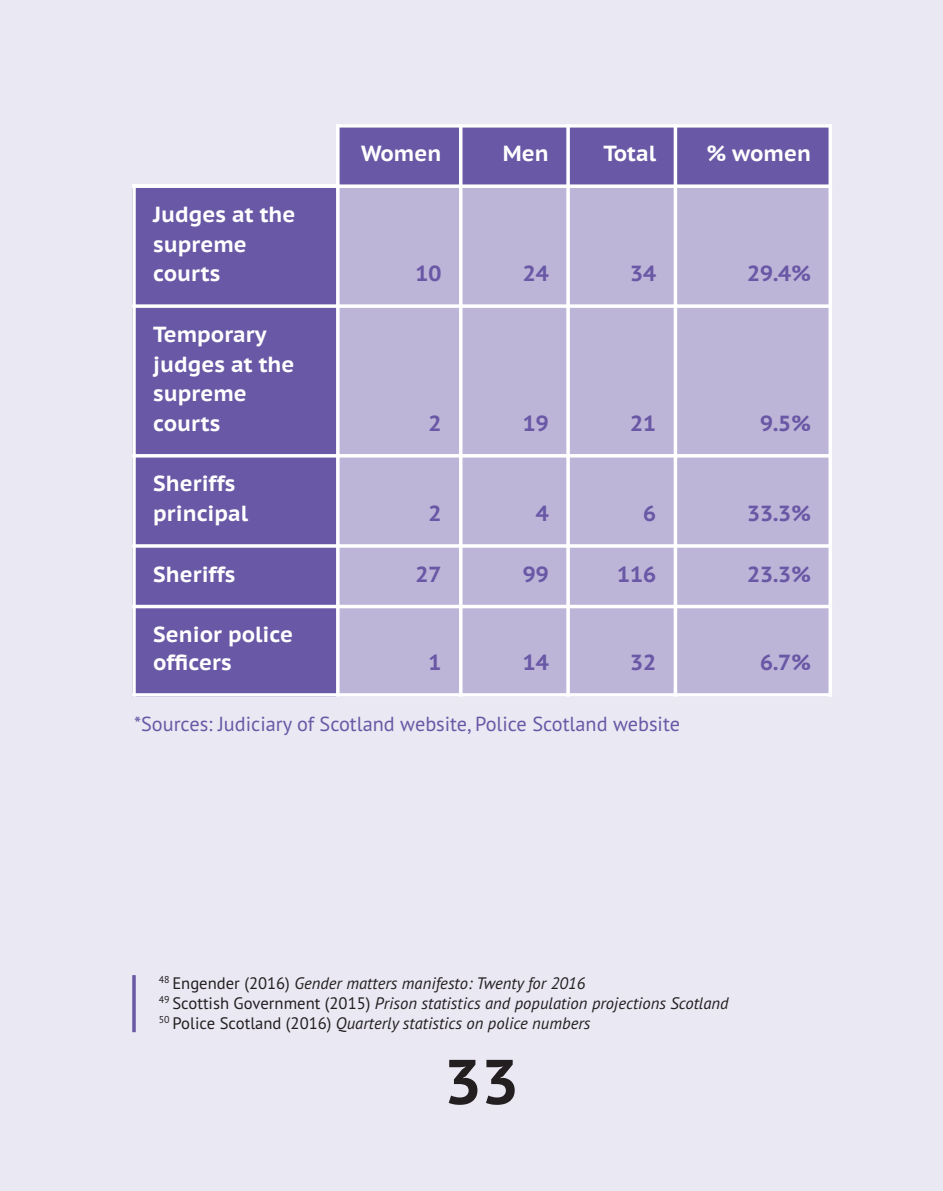
<style>
.page{position:relative;width:943px;height:1191px;background:#eae8f3}
.page>*{position:absolute;margin:0;border:0;box-sizing:border-box;transform-origin:0 0}
.t1{font:700 63px "PT Sans Caption";color:#231f20}
.t2{font:700 22.05px "PT Sans Caption";color:#6858a5}
.t3{font:700 21.88px/29.8px "PT Sans Caption";color:#fff}
.t4{font:700 21.88px "PT Sans Caption";color:#6858a5}
.t5{font:20.3px "PT Sans";color:#6858a5}
.t6{font:italic 16.62px/19.9px "PT Sans";color:#231f20}
.s1{font-style:normal}
</style>
<div class="page">
<div style="left:338px;top:124px;width:123px;height:62px;background:#6858a5"></div>
<div style="left:461px;top:124px;width:107px;height:62px;background:#6858a5"></div>
<div style="left:568px;top:124px;width:107px;height:62px;background:#6858a5"></div>
<div style="left:675px;top:124px;width:157px;height:62px;background:#6858a5"></div>
<div style="left:132px;top:186px;width:206px;height:120px;background:#6858a5"></div>
<div style="left:338px;top:186px;width:123px;height:120px;background:#bdb5d8"></div>
<div style="left:461px;top:186px;width:107px;height:120px;background:#bdb5d8"></div>
<div style="left:568px;top:186px;width:107px;height:120px;background:#bdb5d8"></div>
<div style="left:675px;top:186px;width:157px;height:120px;background:#bdb5d8"></div>
<div style="left:132px;top:306px;width:206px;height:150px;background:#6858a5"></div>
<div style="left:338px;top:306px;width:123px;height:150px;background:#bdb5d8"></div>
<div style="left:461px;top:306px;width:107px;height:150px;background:#bdb5d8"></div>
<div style="left:568px;top:306px;width:107px;height:150px;background:#bdb5d8"></div>
<div style="left:675px;top:306px;width:157px;height:150px;background:#bdb5d8"></div>
<div style="left:132px;top:456px;width:206px;height:90px;background:#6858a5"></div>
<div style="left:338px;top:456px;width:123px;height:90px;background:#bdb5d8"></div>
<div style="left:461px;top:456px;width:107px;height:90px;background:#bdb5d8"></div>
<div style="left:568px;top:456px;width:107px;height:90px;background:#bdb5d8"></div>
<div style="left:675px;top:456px;width:157px;height:90px;background:#bdb5d8"></div>
<div style="left:132px;top:546px;width:206px;height:60px;background:#6858a5"></div>
<div style="left:338px;top:546px;width:123px;height:60px;background:#bdb5d8"></div>
<div style="left:461px;top:546px;width:107px;height:60px;background:#bdb5d8"></div>
<div style="left:568px;top:546px;width:107px;height:60px;background:#bdb5d8"></div>
<div style="left:675px;top:546px;width:157px;height:60px;background:#bdb5d8"></div>
<div style="left:132px;top:606px;width:206px;height:90px;background:#6858a5"></div>
<div style="left:338px;top:606px;width:123px;height:90px;background:#bdb5d8"></div>
<div style="left:461px;top:606px;width:107px;height:90px;background:#bdb5d8"></div>
<div style="left:568px;top:606px;width:107px;height:90px;background:#bdb5d8"></div>
<div style="left:675px;top:606px;width:157px;height:90px;background:#bdb5d8"></div>
<svg style="left:132px;top:188px;width:4px;height:505px"></svg>
<hr style="left:336px;top:124px;width:3px;height:572px;background:#fff">
<hr style="left:459px;top:124px;width:3px;height:572px;background:#fff">
<svg style="left:566px;top:128px;width:4px;height:565px;fill:#fcfcfd"></svg>
<svg style="left:673px;top:128px;width:4px;height:565px;fill:#fff"></svg>
<svg style="left:828px;top:128px;width:4px;height:565px;fill:#fff"></svg>
<svg style="left:339px;top:124px;width:493px;height:4px;fill:#fff"></svg>
<svg style="left:132px;top:184px;width:700px;height:4px;fill:#fff"></svg>
<svg style="left:132px;top:304px;width:700px;height:4px;fill:#fff"></svg>
<hr style="left:132px;top:454px;width:700px;height:3px;background:#fff">
<svg style="left:132px;top:544px;width:700px;height:4px;fill:#fff"></svg>
<hr style="left:132px;top:605px;width:700px;height:3px;background:#fff">
<hr style="left:132px;top:693px;width:700px;height:3px;background:#fff">
<svg style="left:132px;top:975px;width:4px;height:57px"></svg>
<h3 class="t3" style="left:153px;top:199px;width:144px">Judges at the supreme courts</h3>
<h3 class="t3" style="left:153px;top:319px;width:143px">Temporary judges at the supreme courts</h3>
<h3 class="t3" style="left:153px;top:468px;width:96px">Sheriffs principal</h3>
<h3 class="t3" style="left:361px;top:138px;width:82px">Women</h3>
<h3 class="t3" style="left:503px;top:138px;width:47px">Men</h3>
<h3 class="t3" style="left:603px;top:138px;width:54px">Total</h3>
<h3 class="t3" style="left:706px;top:138px;width:106px">% women</h3>
<h3 class="t4" style="left:415px;top:259px;width:27px">10</h3>
<h3 class="t4" style="left:523px;top:259px;width:27px">24</h3>
<h3 class="t4" style="left:630px;top:259px;width:27px">34</h3>
<h3 class="t4" style="left:747px;top:259px;width:65px">29.4%</h3>
<h3 class="t4" style="left:428px;top:409px;width:14px">2</h3>
<h3 class="t4" style="left:523px;top:409px;width:27px">19</h3>
<h3 class="t4" style="left:630px;top:409px;width:27px">21</h3>
<h3 class="t4" style="left:760px;top:409px;width:52px">9.5%</h3>
<h3 class="t4" style="left:428px;top:499px;width:14px">2</h3>
<h3 class="t4" style="left:536px;top:499px;width:14px">4</h3>
<h3 class="t4" style="left:643px;top:499px;width:14px">6</h3>
<h3 class="t4" style="left:747px;top:499px;width:65px">33.3%</h3>
<h3 class="t3" style="left:153px;top:558px;width:84px">Sheriffs</h3>
<h3 class="t4" style="left:415px;top:559px;width:27px">27</h3>
<h3 class="t4" style="left:523px;top:559px;width:27px">99</h3>
<h2 class="t2" style="left:617px;top:559px;width:41px">116</h2>
<h3 class="t4" style="left:747px;top:559px;width:65px">23.3%</h3>
<h3 class="t3" style="left:153px;top:620px;width:141px;line-height:28px">Senior police officers</h3>
<h3 class="t4" style="left:428px;top:648px;width:14px">1</h3>
<h3 class="t4" style="left:523px;top:648px;width:27px">14</h3>
<h3 class="t4" style="left:630px;top:648px;width:27px">32</h3>
<h3 class="t4" style="left:760px;top:648px;width:52px">6.7%</h3>
<p class="t5" style="left:134px;top:710px;width:547px">*Sources: Judiciary of Scotland website, Police Scotland website</p>
<p class="t6" style="left:159px;top:972px;width:571px"><sup>48</sup> <span class="s1">Engender (2016)</span> Gender matters manifesto: Twenty for 2016<br><sup>49</sup> <span class="s1">Scottish Government (2015)</span> Prison statistics and population projections Scotland<br><sup>50</sup> <span class="s1">Police Scotland (2016)</span> Quarterly statistics on police numbers</p>
<h1 class="t1" style="left:444px;top:1039px;width:76px">33</h1>
</div>
